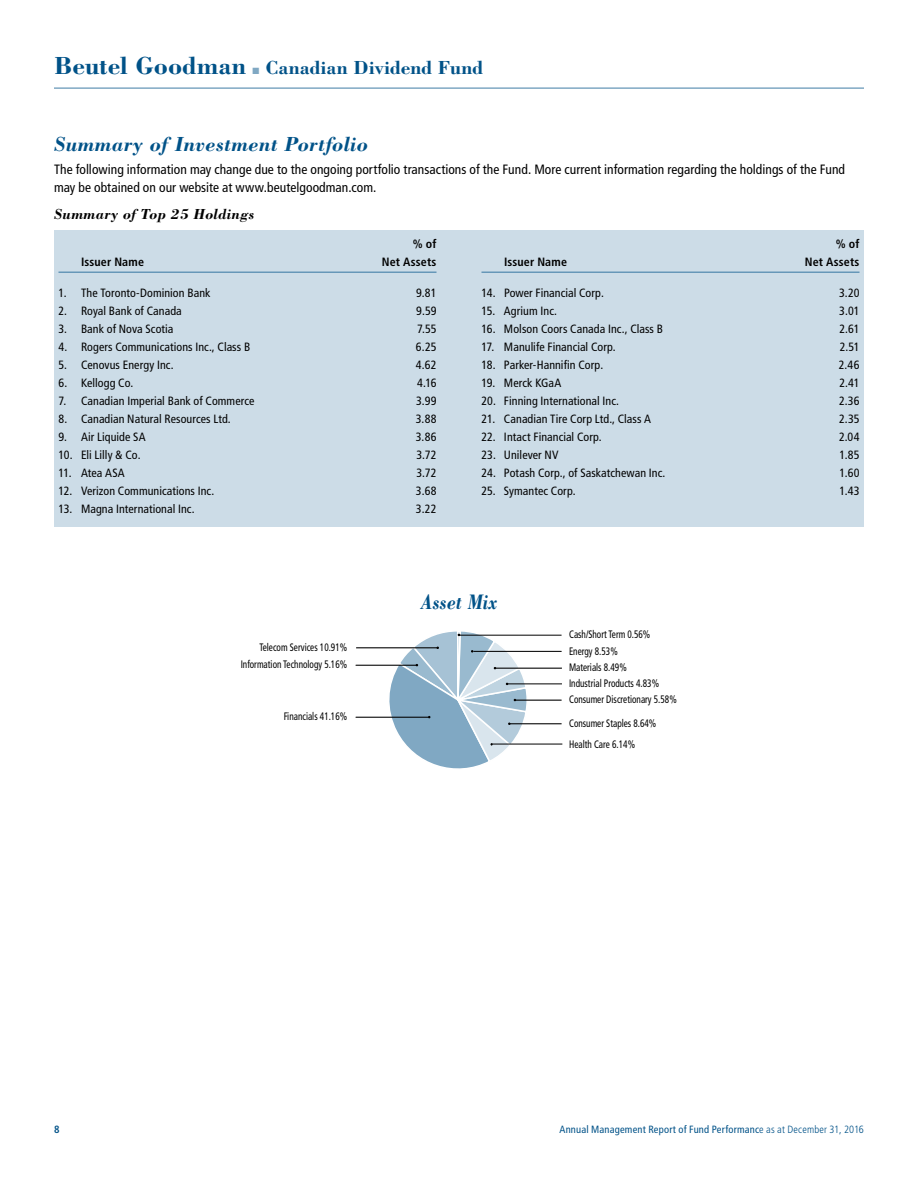
<style>
.page{position:relative;width:918px;height:1188px;background:#fff}
.page>*{position:absolute;margin:0;border:0;box-sizing:border-box;transform-origin:0 0}
.t1{font:700 25.5px "Bodoni";letter-spacing:.005em;color:#005288}
.t2{font:italic 700 21.6px "Bodoni";color:#005288;scale:.85 1}
.t3{font:italic 700 21px "Bodoni";letter-spacing:.015em;color:#005288}
.t4{font:700 19.5px "Bodoni";letter-spacing:.005em;color:#005288}
.t5{font:italic 700 15px "Bodoni";letter-spacing:.025em;color:#000}
.t6{font:condensed 13.5px/18px "Frutiger";letter-spacing:.005em;color:#000}
.t7{font:condensed 12px "Frutiger";letter-spacing:.005em;color:#000}
.t8{font:700 condensed 12px "Frutiger";letter-spacing:.015em;color:#000}
.t9{font:condensed 10.8px/20.5px "Frutiger";color:#000;scale:.85 1}
.t10{font:condensed 10.5px "Frutiger";letter-spacing:.015em;color:#005288}
.t11{font:700 condensed 10.5px "Frutiger";color:#005288}
.s1{color:#80a8c3}
.s2{font-weight:300}
</style>
<div class="page">
<hr style="left:54px;top:87px;width:810px;height:2px;background:#80a8c3">
<div style="left:54px;top:230px;width:810px;height:297px;background:#ccdce7"></div>
<hr style="left:356px;top:665px;width:61px;height:1px;background:#000">
<hr style="left:492px;top:744px;width:70px;height:1px;background:#000">
<hr style="left:356px;top:717px;width:72px;height:1px;background:#000">
<hr style="left:459px;top:635px;width:103px;height:1px;background:#000">
<hr style="left:495px;top:668px;width:67px;height:1px;background:#000">
<hr style="left:507px;top:684px;width:55px;height:1px;background:#000">
<hr style="left:356px;top:648px;width:82px;height:1px;background:#000">
<hr style="left:473px;top:651px;width:89px;height:1px;background:#000">
<hr style="left:515px;top:700px;width:47px;height:1px;background:#000">
<hr style="left:509px;top:724px;width:53px;height:1px;background:#000">
<svg style="left:383px;top:631px;width:145px;height:138px"></svg>
<hr style="left:58px;top:272px;width:378px;height:1px;background:#6697b8">
<hr style="left:482px;top:272px;width:378px;height:1px;background:#6697b8">
<h1 class="t1" style="left:54px;top:50px;width:194px">Beutel Goodman</h1>
<h3 class="t4" style="left:252px;top:55px;width:233px"><span class="s1">■</span> Canadian Dividend Fund</h3>
<h3 class="t3" style="left:54px;top:131px;width:316px">Summary of Investment Portfolio</h3>
<p class="t6" style="left:54px;top:160px;width:793px">The following information may change due to the ongoing portfolio transactions of the Fund. More current information regarding the holdings of the Fund may be obtained on our website at www.beutelgoodman.com.</p>
<p class="t5" style="left:54px;top:205px;width:202px">Summary of Top 25 Holdings</p>
<p class="t8" style="left:413px;top:236px;width:25px">% of</p>
<p class="t8" style="left:836px;top:236px;width:25px">% of</p>
<p class="t8" style="left:81px;top:254px;width:65px">Issuer Name</p>
<p class="t8" style="left:382px;top:254px;width:56px">Net Assets</p>
<p class="t8" style="left:504px;top:254px;width:65px">Issuer Name</p>
<p class="t8" style="left:805px;top:254px;width:56px">Net Assets</p>
<p class="t7" style="left:58px;top:286px;width:154px">1. The Toronto-Dominion Bank</p>
<p class="t7" style="left:416px;top:286px;width:22px">9.81</p>
<p class="t7" style="left:58px;top:304px;width:125px">2. Royal Bank of Canada</p>
<p class="t7" style="left:416px;top:304px;width:22px">9.59</p>
<p class="t7" style="left:58px;top:322px;width:116px">3. Bank of Nova Scotia</p>
<p class="t7" style="left:417px;top:322px;width:21px">7.55</p>
<p class="t7" style="left:58px;top:340px;width:193px">4. Rogers Communications Inc., Class B</p>
<p class="t7" style="left:416px;top:340px;width:22px">6.25</p>
<p class="t7" style="left:58px;top:358px;width:117px">5. Cenovus Energy Inc.</p>
<p class="t7" style="left:416px;top:358px;width:22px">4.62</p>
<p class="t7" style="left:58px;top:376px;width:76px">6. Kellogg Co.</p>
<p class="t7" style="left:417px;top:376px;width:21px">4.16</p>
<p class="t7" style="left:58px;top:394px;width:197px">7. Canadian Imperial Bank of Commerce</p>
<p class="t7" style="left:416px;top:394px;width:22px">3.99</p>
<p class="t7" style="left:58px;top:412px;width:174px">8. Canadian Natural Resources Ltd.</p>
<p class="t7" style="left:416px;top:412px;width:22px">3.88</p>
<p class="t7" style="left:58px;top:430px;width:89px">9. Air Liquide SA</p>
<p class="t7" style="left:416px;top:430px;width:22px">3.86</p>
<p class="t7" style="left:58px;top:448px;width:84px">10. Eli Lilly &amp; Co.</p>
<p class="t7" style="left:416px;top:448px;width:22px">3.72</p>
<p class="t7" style="left:58px;top:466px;width:68px">11. Atea ASA</p>
<p class="t7" style="left:416px;top:466px;width:22px">3.72</p>
<p class="t7" style="left:58px;top:484px;width:157px">12. Verizon Communications Inc.</p>
<p class="t7" style="left:416px;top:484px;width:22px">3.68</p>
<p class="t7" style="left:58px;top:502px;width:138px">13. Magna International Inc.</p>
<p class="t7" style="left:416px;top:502px;width:22px">3.22</p>
<p class="t7" style="left:482px;top:286px;width:124px">14. Power Financial Corp.</p>
<p class="t7" style="left:839px;top:286px;width:22px">3.20</p>
<p class="t7" style="left:481px;top:304px;width:77px">15. Agrium Inc.</p>
<p class="t7" style="left:839px;top:304px;width:22px">3.01</p>
<p class="t7" style="left:481px;top:322px;width:183px">16. Molson Coors Canada Inc., Class B</p>
<p class="t7" style="left:840px;top:322px;width:21px">2.61</p>
<p class="t7" style="left:481px;top:340px;width:136px">17. Manulife Financial Corp.</p>
<p class="t7" style="left:840px;top:340px;width:21px">2.51</p>
<p class="t7" style="left:481px;top:358px;width:123px">18. Parker-Hannifin Corp.</p>
<p class="t7" style="left:839px;top:358px;width:22px">2.46</p>
<p class="t7" style="left:481px;top:376px;width:81px">19. Merck KGaA</p>
<p class="t7" style="left:840px;top:376px;width:21px">2.41</p>
<p class="t7" style="left:481px;top:394px;width:139px">20. Finning International Inc.</p>
<p class="t7" style="left:839px;top:394px;width:22px">2.36</p>
<p class="t7" style="left:481px;top:412px;width:171px">21. Canadian Tire Corp Ltd., Class A</p>
<p class="t7" style="left:839px;top:412px;width:22px">2.35</p>
<p class="t7" style="left:481px;top:430px;width:122px">22. Intact Financial Corp.</p>
<p class="t7" style="left:839px;top:430px;width:22px">2.04</p>
<p class="t7" style="left:481px;top:448px;width:79px">23. Unilever NV</p>
<p class="t7" style="left:840px;top:448px;width:21px">1.85</p>
<p class="t7" style="left:481px;top:466px;width:185px">24. Potash Corp., of Saskatchewan Inc.</p>
<p class="t7" style="left:839px;top:466px;width:22px">1.60</p>
<p class="t7" style="left:481px;top:484px;width:96px">25. Symantec Corp.</p>
<p class="t7" style="left:840px;top:484px;width:21px">1.43</p>
<p class="t9" style="left:259px;top:637px;width:105px">Telecom Services 10.91%</p>
<p class="t9" style="left:241px;top:654px;width:127px">Information Technology 5.16%</p>
<p class="t9" style="left:284px;top:706px;width:76px">Financials 41.16%</p>
<h2 class="t2" style="left:421px;top:589px;width:91px">Asset Mix</h2>
<p class="t9" style="left:569px;top:624px;width:97px">Cash/Short Term 0.56%</p>
<p class="t9" style="left:569px;top:641px;width:59px">Energy 8.53%</p>
<p class="t9" style="left:569px;top:657px;width:69px">Materials 8.49%</p>
<p class="t9" style="left:569px;top:673px;width:107px">Industrial Products 4.83%</p>
<p class="t9" style="left:569px;top:689px;width:128px">Consumer Discretionary 5.58%</p>
<p class="t9" style="left:569px;top:713px;width:104px">Consumer Staples 8.64%<br>Health Care 6.14%</p>
<p class="t11" style="left:54px;top:1123px;width:7px">8</p>
<p class="t10" style="left:559px;top:1123px;width:306px">Annual Management Report of Fund Performanc<span class="s2">e as at December 31, 2016</span></p>
</div>
